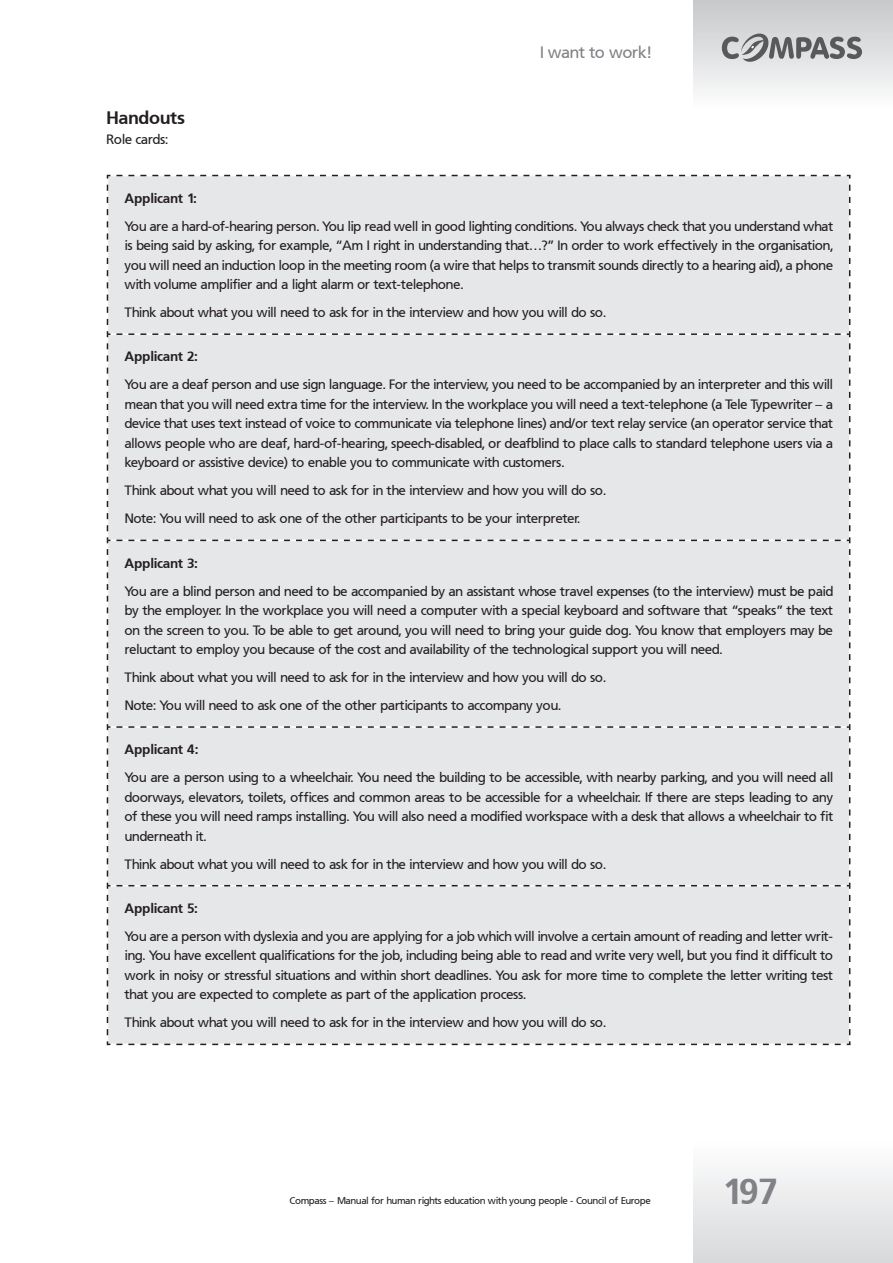
<style>
.page{position:relative;width:893px;height:1263px;background:#fff}
.page>*{position:absolute;margin:0;border:0;box-sizing:border-box;transform-origin:0 0}
.t1{font:700 36px "Frutiger PFL";color:#808285}
.Folyoszoveg_9_13{font:700 18px "Frutiger PFL";color:#231f20}
.Fejlec{font:16.5px "Frutiger PFL";color:#808285}
.Folyoszoveg_9_13-2{font:13.5px/19.5px "Frutiger PFL";color:#231f20;text-align:justify}
.Folyoszoveg_9_13-3{font:700 13.5px "Frutiger PFL";color:#231f20}
.t2{font:9.75px "Frutiger PFL";color:#231f20}
</style>
<div class="page">
<div style="left:693px;top:1140px;width:200px;height:123px;background:linear-gradient(to bottom,#fefefe,#d7d8db)"></div>
<div style="left:693px;top:0;width:200px;height:110px;background:linear-gradient(to bottom,#c6c8ca,#fdfdfe)"></div>
<svg style="left:722px;top:33px;width:140px;height:29px;background:#a7a8a9"></svg>
<div style="left:108px;top:336px;width:741px;height:547px;background:#e6e7e9"></div>
<hr style="left:107px;top:540px;width:743px;height:1px;background:#fff">
<hr style="left:107px;top:726px;width:743px;height:2px;background:#fff">
<svg style="left:107px;top:537px;width:3px;height:181px"></svg>
<div style="left:116px;top:537px;width:734px;height:181px;background:#e6e7e9"></div>
<svg style="left:107px;top:724px;width:3px;height:152px"></svg>
<div style="left:116px;top:724px;width:734px;height:152px;background:#e6e7e9"></div>
<div style="left:106px;top:883px;width:745px;height:163px;background:#e6e7e9"></div>
<svg style="left:106px;top:174px;width:745px;height:162px;background:#e2e3e5"></svg>
<div style="left:116px;top:175px;width:734px;height:150px;background:#e6e7e9"></div>
<svg style="left:107px;top:333px;width:3px;height:198px"></svg>
<div style="left:116px;top:331px;width:734px;height:200px;background:#e6e7e9"></div>
<p class="Folyoszoveg_9_13" style="left:106px;top:106px;width:80px">Handouts</p>
<p class="Folyoszoveg_9_13-2" style="left:106px;top:129px;width:63px">Role cards:</p>
<p class="Fejlec" style="left:540px;top:42px;width:112px">I want to work!</p>
<p class="Folyoszoveg_9_13-3" style="left:124px;top:189px;width:73px">Applicant 1:</p>
<p class="Folyoszoveg_9_13-2" style="left:124px;top:216px;width:710px">You are a hard-of-hearing person. You lip read well in good lighting conditions. You always check that you understand what is being said by asking, for example, “Am I right in understanding that…?” In order to work effectively in the organisation, you will need an induction loop in the meeting room (a wire that helps to transmit sounds directly to a hearing aid), a phone with volume amplifier and a light alarm or text-telephone.</p>
<p class="Folyoszoveg_9_13-2" style="left:124px;top:303px;width:483px">Think about what you will need to ask for in the interview and how you will do so.</p>
<p class="Folyoszoveg_9_13-3" style="left:124px;top:348px;width:74px">Applicant 2:</p>
<p class="Folyoszoveg_9_13-2" style="left:124px;top:375px;width:710px">You are a deaf person and use sign language. For the interview, you need to be accompanied by an interpreter and this will mean that you will need extra time for the interview. In the workplace you will need a text-telephone (a Tele Typewriter – a device that uses text instead of voice to communicate via telephone lines) and/or text relay service (an operator service that allows people who are deaf, hard-of-hearing, speech-disabled, or deafblind to place calls to standard telephone users via a keyboard or assistive device) to enable you to communicate with customers.</p>
<p class="Folyoszoveg_9_13-2" style="left:124px;top:481px;width:483px">Think about what you will need to ask for in the interview and how you will do so.</p>
<p class="Folyoszoveg_9_13-2" style="left:124px;top:509px;width:457px">Note: You will need to ask one of the other participants to be your interpreter.</p>
<p class="Folyoszoveg_9_13-3" style="left:124px;top:554px;width:74px">Applicant 3:</p>
<p class="Folyoszoveg_9_13-2" style="left:124px;top:581px;width:710px">You are a blind person and need to be accompanied by an assistant whose travel expenses (to the interview) must be paid by the employer. In the workplace you will need a computer with a special keyboard and software that “speaks” the text on the screen to you. To be able to get around, you will need to bring your guide dog. You know that employers may be reluctant to employ you because of the cost and availability of the technological support you will need.</p>
<p class="Folyoszoveg_9_13-2" style="left:124px;top:668px;width:483px">Think about what you will need to ask for in the interview and how you will do so.</p>
<p class="Folyoszoveg_9_13-2" style="left:124px;top:696px;width:438px">Note: You will need to ask one of the other participants to accompany you.</p>
<p class="Folyoszoveg_9_13-3" style="left:124px;top:741px;width:75px">Applicant 4:</p>
<p class="Folyoszoveg_9_13-2" style="left:124px;top:768px;width:710px">You are a person using to a wheelchair. You need the building to be accessible, with nearby parking, and you will need all doorways, elevators, toilets, offices and common areas to be accessible for a wheelchair. If there are steps leading to any of these you will need ramps installing. You will also need a modified workspace with a desk that allows a wheelchair to fit underneath it.</p>
<p class="Folyoszoveg_9_13-2" style="left:124px;top:854px;width:483px">Think about what you will need to ask for in the interview and how you will do so.</p>
<p class="Folyoszoveg_9_13-3" style="left:124px;top:899px;width:74px">Applicant 5:</p>
<p class="Folyoszoveg_9_13-2" style="left:124px;top:926px;width:710px">You are a person with dyslexia and you are applying for a job which will involve a certain amount of reading and letter writ&shy;ing. You have excellent qualifications for the job, including being able to read and write very well, but you find it difficult to work in noisy or stressful situations and within short deadlines. You ask for more time to complete the letter writing test that you are expected to complete as part of the application process.</p>
<p class="Folyoszoveg_9_13-2" style="left:124px;top:1013px;width:483px">Think about what you will need to ask for in the interview and how you will do so.</p>
<p class="t2" style="left:290px;top:1194px;width:362px">Compass – Manual for human rights education with young people - Council of Europe</p>
<h1 class="t1" style="left:723px;top:1168px;width:55px">197</h1>
</div>
